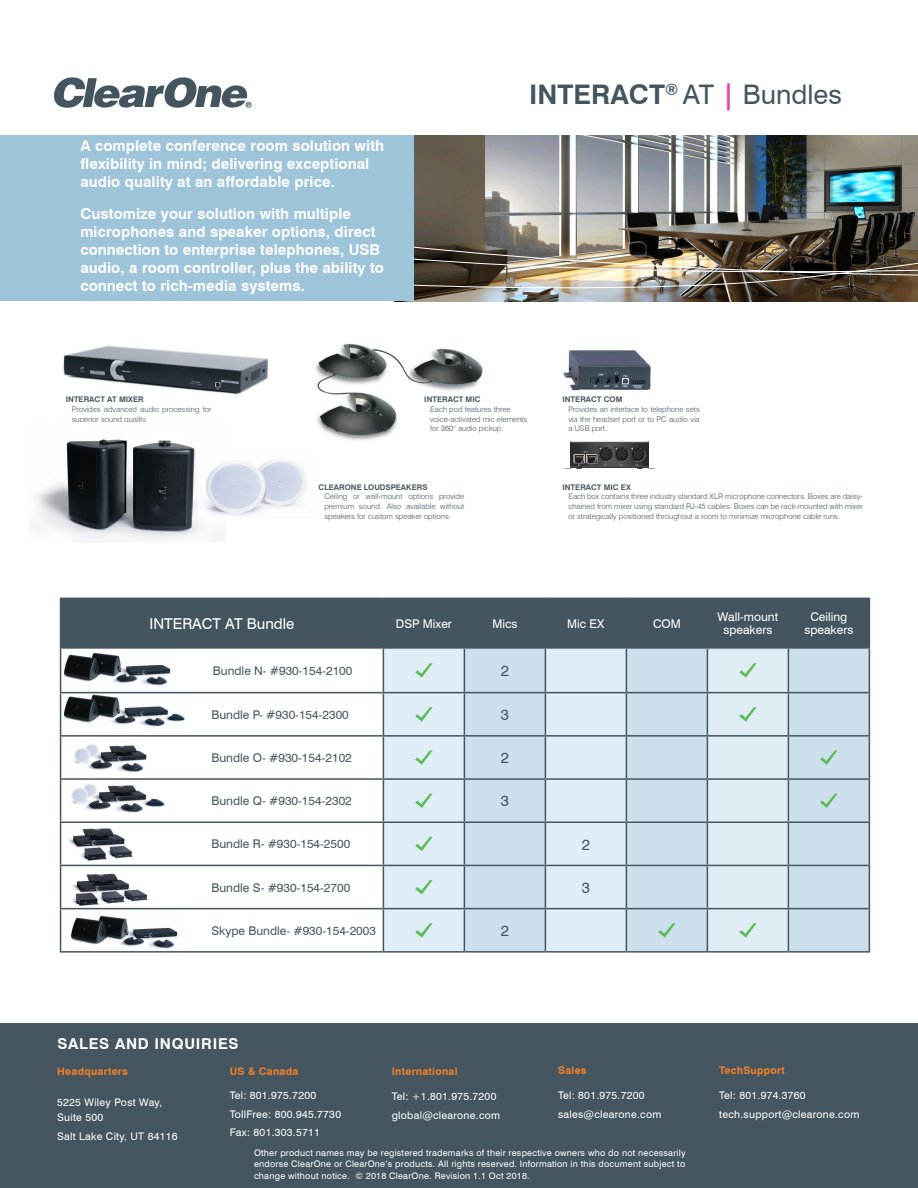
<style>
.page{position:relative;width:918px;height:1188px;background:#fff}
.page>*{position:absolute;margin:0;border:0;box-sizing:border-box;transform-origin:0 0}
.t1{font:27px "Swiss 721 BT";color:#45555f}
.t2{font:700 15px/18px "Swiss 721 BT";letter-spacing:.005em;color:#fff}
.t3{font:700 15px "Swiss 721 BT";letter-spacing:.05em;color:#fff}
.t4{font:15px "Swiss 721 BT";color:#fff}
.t5{font:15px "Swiss 721 BT";color:#45555f}
.t6{font:12px "Swiss 721 BT";color:#45555f}
.t7{font:12px/13.5px "Swiss 721 BT";color:#fff;text-align:center}
.t8{font:10.5px "Swiss 721 BT";letter-spacing:.025em;color:#fff}
.t9{font:700 10.5px "Swiss 721 BT";letter-spacing:.025em;color:#f48026}
.t10{font:9px/11.2px "Swiss 721 BT";letter-spacing:.025em;color:#fff;text-align:justify}
.t11{font:300 7.8px/9.8px "Swiss 721 BT";color:#45555f;text-align:justify}
.t12{font:700 7.8px "Swiss 721 BT";color:#45555f}
.s1{font-weight:700}
.s2{font-weight:700;color:#ea4498}
</style>
<div class="page">
<img style="left:315px;top:343px;width:168px;height:98px">
<img style="left:63px;top:346px;width:206px;height:49px">
<svg style="left:564px;top:441px;width:91px;height:28px"></svg>
<img style="left:563px;top:350px;width:88px;height:41px">
<img style="left:33px;top:439px;width:192px;height:101px">
<img style="left:198px;top:455px;width:109px;height:64px">
<img style="left:413px;top:136px;width:505px;height:165px">
<div style="left:0;top:136px;width:413px;height:165px;background:#9ec4da"></div>
<img style="left:413px;top:246px;width:505px;height:49px">
<svg style="left:54px;top:77px;width:198px;height:31px"></svg>
<img style="left:74px;top:744px;width:73px;height:28px">
<img style="left:71px;top:784px;width:94px;height:29px">
<img style="left:69px;top:828px;width:64px;height:33px">
<img style="left:61px;top:870px;width:87px;height:37px">
<img style="left:61px;top:694px;width:124px;height:36px">
<img style="left:61px;top:649px;width:115px;height:45px">
<svg style="left:165px;top:673px;width:11px;height:8px"></svg>
<div style="left:0;top:1024px;width:918px;height:164px;background:#455660"></div>
<img style="left:68px;top:909px;width:115px;height:40px">
<div style="left:178px;top:935px;width:11px;height:9px;background:#fff"></div>
<svg style="left:172px;top:936px;width:6px;height:8px"></svg>
<div style="left:61px;top:598px;width:322px;height:50px;background:#45555f"></div>
<hr style="left:60px;top:598px;width:323px;height:1px;background:#45555f">
<hr style="left:60px;top:599px;width:1px;height:48px;background:#45555f">
<hr style="left:788px;top:598px;width:82px;height:1px;background:#45555f">
<hr style="left:869px;top:599px;width:1px;height:48px;background:#45555f">
<hr style="left:60px;top:647px;width:323px;height:2px;background:#45555f">
<hr style="left:60px;top:649px;width:1px;height:43px;background:#45555f">
<hr style="left:788px;top:647px;width:82px;height:2px;background:#45555f">
<hr style="left:869px;top:649px;width:1px;height:43px;background:#45555f">
<hr style="left:60px;top:692px;width:323px;height:1px;background:#45555f">
<hr style="left:60px;top:693px;width:1px;height:42px;background:#45555f">
<hr style="left:788px;top:692px;width:82px;height:1px;background:#45555f">
<hr style="left:869px;top:693px;width:1px;height:42px;background:#45555f">
<hr style="left:60px;top:735px;width:323px;height:2px;background:#45555f">
<hr style="left:60px;top:737px;width:1px;height:41px;background:#45555f">
<hr style="left:788px;top:735px;width:82px;height:2px;background:#45555f">
<hr style="left:869px;top:737px;width:1px;height:41px;background:#45555f">
<hr style="left:60px;top:778px;width:323px;height:2px;background:#45555f">
<hr style="left:60px;top:780px;width:1px;height:41px;background:#45555f">
<hr style="left:788px;top:778px;width:82px;height:2px;background:#45555f">
<hr style="left:869px;top:780px;width:1px;height:41px;background:#45555f">
<hr style="left:60px;top:821px;width:323px;height:2px;background:#45555f">
<hr style="left:60px;top:823px;width:1px;height:42px;background:#45555f">
<hr style="left:788px;top:821px;width:82px;height:2px;background:#45555f">
<hr style="left:869px;top:823px;width:1px;height:42px;background:#45555f">
<hr style="left:60px;top:865px;width:323px;height:1px;background:#45555f">
<hr style="left:60px;top:866px;width:1px;height:42px;background:#45555f">
<hr style="left:788px;top:865px;width:82px;height:1px;background:#45555f">
<hr style="left:869px;top:866px;width:1px;height:42px;background:#45555f">
<hr style="left:60px;top:908px;width:323px;height:1px;background:#45555f">
<hr style="left:60px;top:909px;width:1px;height:42px;background:#45555f">
<hr style="left:788px;top:908px;width:82px;height:1px;background:#45555f">
<hr style="left:869px;top:909px;width:1px;height:42px;background:#45555f">
<hr style="left:60px;top:951px;width:323px;height:2px;background:#45555f">
<hr style="left:383px;top:951px;width:81px;height:2px;background:#45555f">
<hr style="left:464px;top:951px;width:81px;height:2px;background:#45555f">
<hr style="left:545px;top:951px;width:81px;height:2px;background:#45555f">
<hr style="left:626px;top:951px;width:81px;height:2px;background:#45555f">
<hr style="left:707px;top:951px;width:81px;height:2px;background:#45555f">
<hr style="left:788px;top:951px;width:82px;height:2px;background:#45555f">
<svg style="left:383px;top:598px;width:486px;height:354px;background:#b9cad4"></svg>
<p class="t2" style="left:80px;top:137px;width:305px">A complete conference room solution with flexibility in mind; delivering exceptional audio quality at an affordable price.</p>
<p class="t2" style="left:80px;top:204px;width:305px">Customize your solution with multiple microphones and speaker options, direct connection to enterprise telephones, USB audio, a room controller, plus the ability to connect to rich-media systems.</p>
<p class="t12" style="left:66px;top:395px;width:79px">INTERACT AT MIXER</p>
<p class="t11" style="left:72px;top:404px;width:141px">Provides advanced audio processing for superior sound quality.</p>
<p class="t1" style="left:529px;top:78px;width:314px"><span class="s1">INTERACT</span><sup>®</sup> AT <span class="s2">|</span> Bundles</p>
<p class="t12" style="left:424px;top:395px;width:58px">INTERACT MIC</p>
<p class="t11" style="left:430px;top:404px;width:99px;text-align:left">Each pod features three voice-activated mic elements for 360° audio pickup.</p>
<p class="t12" style="left:563px;top:395px;width:61px">INTERACT COM</p>
<p class="t11" style="left:568px;top:404px;width:133px">Provides an interface to telephone sets via the headset port or to PC audio via a USB port.</p>
<p class="t12" style="left:319px;top:482px;width:110px">CLEARONE LOUDSPEAKERS</p>
<p class="t11" style="left:324px;top:491px;width:141px">Ceiling or wall-mount options provide premium sound. Also available without speakers for custom speaker options.</p>
<p class="t12" style="left:563px;top:482px;width:70px">INTERACT MIC EX</p>
<p class="t11" style="left:568px;top:491px;width:296px">Each box contains three industry standard XLR microphone connectors. Boxes are daisy&shy;chained from mixer using standard RJ-45 cables. Boxes can be rack-mounted with mixer or strategically positioned throughout a room to minimize microphone cable runs.</p>
<p class="t4" style="left:150px;top:614px;width:146px">INTERACT AT Bundle</p>
<p class="t7" style="left:396px;top:617px;width:58px">DSP Mixer</p>
<p class="t7" style="left:492px;top:617px;width:26px">Mics</p>
<p class="t7" style="left:567px;top:617px;width:39px">Mic EX</p>
<p class="t7" style="left:653px;top:617px;width:29px">COM</p>
<p class="t7" style="left:718px;top:610px;width:62px">Wall-mount speakers</p>
<p class="t7" style="left:804px;top:610px;width:50px">Ceiling speakers</p>
<p class="t6" style="left:213px;top:663px;width:141px">Bundle N- #930-154-2100</p>
<p class="t5" style="left:501px;top:662px;width:10px">2</p>
<p class="t6" style="left:211px;top:707px;width:139px">Bundle P- #930-154-2300</p>
<p class="t5" style="left:501px;top:705px;width:10px">3</p>
<p class="t6" style="left:211px;top:750px;width:142px">Bundle O- #930-154-2102</p>
<p class="t5" style="left:501px;top:749px;width:10px">2</p>
<p class="t6" style="left:211px;top:794px;width:142px">Bundle Q- #930-154-2302</p>
<p class="t5" style="left:501px;top:792px;width:10px">3</p>
<p class="t6" style="left:211px;top:837px;width:140px">Bundle R- #930-154-2500</p>
<p class="t5" style="left:582px;top:835px;width:10px">2</p>
<p class="t6" style="left:211px;top:880px;width:140px">Bundle S- #930-154-2700</p>
<p class="t5" style="left:582px;top:878px;width:10px">3</p>
<p class="t6" style="left:211px;top:923px;width:166px">Skype Bundle- #930-154-2003</p>
<p class="t5" style="left:501px;top:921px;width:10px">2</p>
<p class="t3" style="left:57px;top:1035px;width:183px">SALES AND INQUIRIES</p>
<p class="t9" style="left:57px;top:1064px;width:72px">Headquarters</p>
<p class="t8" style="left:57px;top:1096px;width:107px">5225 Wiley Post Way,</p>
<p class="t8" style="left:57px;top:1111px;width:48px">Suite 500</p>
<p class="t8" style="left:57px;top:1130px;width:122px">Salt Lake City, UT 84116</p>
<p class="t9" style="left:230px;top:1064px;width:70px">US &amp; Canada</p>
<p class="t8" style="left:230px;top:1089px;width:88px">Tel: 801.975.7200</p>
<p class="t8" style="left:230px;top:1108px;width:113px">TollFree: 800.945.7730</p>
<p class="t8" style="left:230px;top:1126px;width:92px">Fax: 801.303.5711</p>
<p class="t9" style="left:392px;top:1064px;width:67px">International</p>
<p class="t8" style="left:392px;top:1090px;width:106px">Tel: +1.801.975.7200</p>
<p class="t8" style="left:392px;top:1109px;width:110px">global@clearone.com</p>
<p class="t9" style="left:558px;top:1064px;width:30px">Sales</p>
<p class="t8" style="left:558px;top:1089px;width:88px">Tel: 801.975.7200</p>
<p class="t8" style="left:558px;top:1107px;width:105px">sales@clearone.com</p>
<p class="t10" style="left:254px;top:1147px;width:433px">Other product names may be registered trademarks of their respective owners who do not necessarily endorse ClearOne or ClearOne’s products. All rights reserved. Information in this document subject to change without notice. © 2018 ClearOne. Revision 1.1 Oct 2018.</p>
<p class="t9" style="left:719px;top:1064px;width:67px">TechSupport</p>
<p class="t8" style="left:719px;top:1089px;width:88px">Tel: 801.974.3760</p>
<p class="t8" style="left:719px;top:1108px;width:142px">tech.support@clearone.com</p>
</div>
